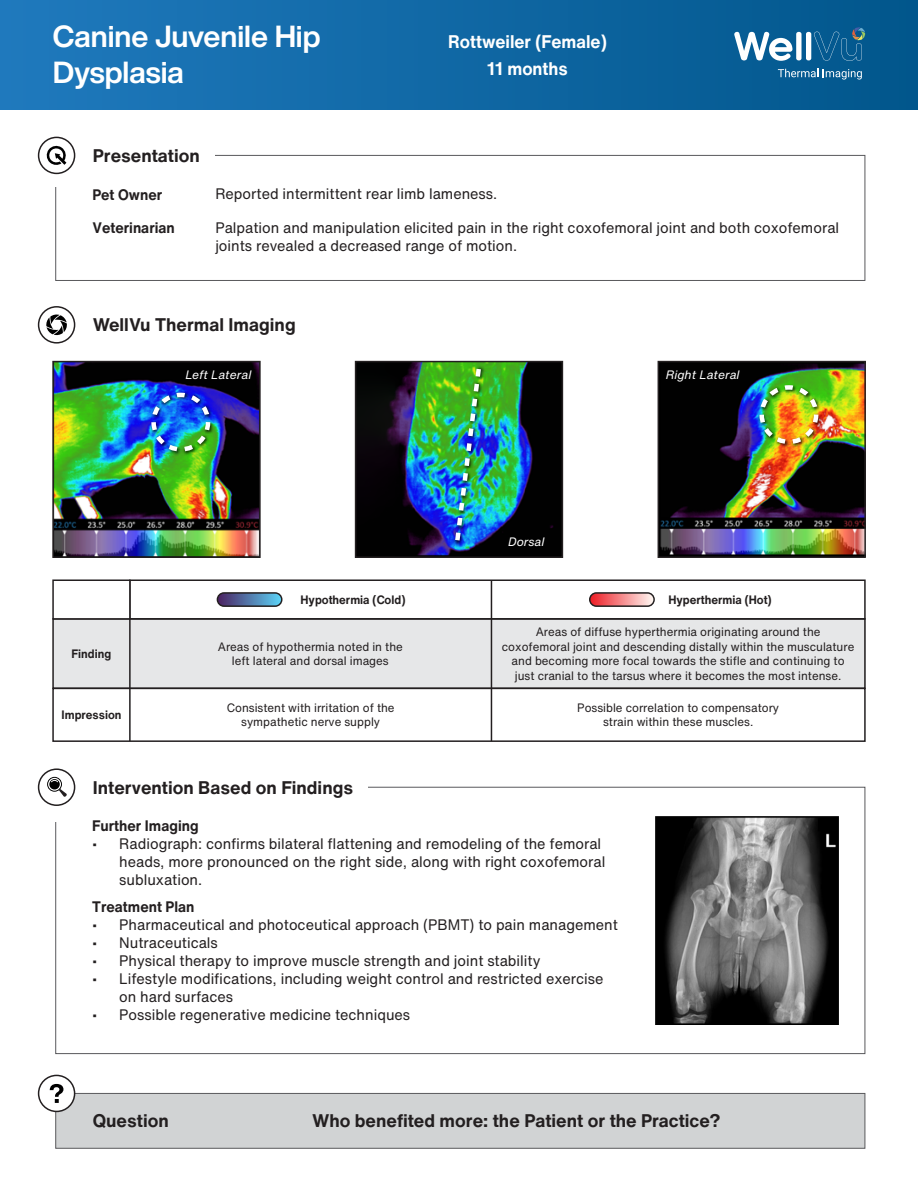
<style>
.page{position:relative;width:918px;height:1188px;background:#fff}
.page>*{position:absolute;margin:0;border:0;box-sizing:border-box;transform-origin:0 0}
.t1{font:700 30px/36px "Helvetica Now Display";color:#fff}
.t2{font:700 18px "Helvetica Now Text";color:#231f20}
.t3{font:700 18px/27.6px "Helvetica Now Text";color:#fff;text-align:center;scale:.96 1}
.t4{font:15px/18px "Helvetica Now Text";color:#231f20;scale:.96 1}
.t5{font:700 15px "Helvetica Now Text";color:#231f20;scale:.96 1}
.t6{font:12px/14.4px "Helvetica Now Text";color:#231f20;text-align:center;scale:.96 1}
.t7{font:700 12px "Helvetica Now Text";color:#231f20;scale:.96 1}
.t8{font:italic 12px "Helvetica Now Text";color:#fff}
</style>
<div class="page">
<div style="left:53px;top:619px;width:812px;height:69px;background:#e6e7e8"></div>
<div style="left:55px;top:1093px;width:810px;height:56px;background:#d1d3d4;border:1px solid #59595c"></div>
<img style="left:358px;top:364px;width:202px;height:191px">
<img style="left:453px;top:364px;width:34px;height:183px">
<img style="left:452px;top:364px;width:32px;height:181px">
<div style="left:0;top:0;width:918px;height:110px;background:linear-gradient(to right,#1f79bd,#01568c)"></div>
<div style="left:55px;top:155px;width:810px;height:126px;border:1px solid #59595c"></div>
<div style="left:43px;top:138px;width:172px;height:49px;background:#fff"></div>
<div style="left:38px;top:137px;width:37px;height:37px;border:2px solid #231f20;border-radius:50%"></div>
<div style="left:38px;top:306px;width:37px;height:38px;border:2px solid #231f20;border-radius:50%"></div>
<div style="left:38px;top:768px;width:37px;height:38px;border:2px solid #231f20;border-radius:50%"></div>
<svg style="left:47px;top:777px;width:20px;height:20px"></svg>
<svg style="left:734px;top:27px;width:131px;height:34px"></svg>
<svg style="left:778px;top:69px;width:84px;height:11px"></svg>
<div style="left:129px;top:579px;width:737px;height:41px;background:#fff;border:2px solid #231f20"></div>
<div style="left:52px;top:618px;width:814px;height:71px;border:2px solid #231f20"></div>
<div style="left:52px;top:688px;width:814px;height:54px;background:#fff;border:2px solid #231f20"></div>
<svg style="left:217px;top:592px;width:66px;height:15px"></svg>
<hr style="left:491px;top:580px;width:1px;height:161px;background:#231f20">
<svg style="left:589px;top:592px;width:66px;height:15px"></svg>
<hr style="left:129px;top:619px;width:2px;height:122px;background:#231f20">
<img style="left:656px;top:816px;width:182px;height:209px">
<svg style="left:46px;top:314px;width:21px;height:22px"></svg>
<svg style="left:46px;top:145px;width:21px;height:20px"></svg>
<div style="left:39px;top:1075px;width:36px;height:36px;background:#fff;border-radius:50%"></div>
<div style="left:38px;top:1075px;width:37px;height:37px;border:2px solid #231f20;border-radius:50%"></div>
<img style="left:55px;top:364px;width:203px;height:191px">
<img style="left:148px;top:390px;width:68px;height:67px">
<div style="left:151px;top:393px;width:59px;height:59px;border:4px dashed #fff;border-radius:50%"></div>
<img style="left:661px;top:364px;width:202px;height:191px">
<img style="left:757px;top:382px;width:68px;height:68px">
<div style="left:759px;top:385px;width:59px;height:59px;border:4px dashed #fff;border-radius:50%"></div>
<div style="left:52px;top:361px;width:209px;height:197px;border:2px solid #231f20"></div>
<div style="left:355px;top:361px;width:208px;height:197px;border:2px solid #231f20"></div>
<div style="left:658px;top:361px;width:208px;height:197px;border:2px solid #231f20"></div>
<div style="left:52px;top:579px;width:79px;height:41px;background:#fff;border:2px solid #231f20"></div>
<svg style="left:50px;top:1084px;width:13px;height:19px"></svg>
<h1 class="t1" style="left:53px;top:19px;width:269px">Canine Juvenile Hip<br>Dysplasia</h1>
<p class="t3" style="left:448px;top:27px;width:167px">Rottweiler (Female)<br>11 months</p>
<p class="t2" style="left:93px;top:142px;width:109px">Presentation</p>
<p class="t5" style="left:92px;top:183px;width:74px">Pet Owner</p>
<p class="t5" style="left:92px;top:216px;width:87px">Veterinarian</p>
<p class="t4" style="left:215px;top:185px;width:295px">Reported intermittent rear limb lameness.</p>
<p class="t4" style="left:215px;top:219px;width:651px">Palpation and manipulation elicited pain in the right coxofemoral joint and both coxofemoral joints revealed a decreased range of motion.</p>
<p class="t2" style="left:93px;top:311px;width:204px">WellVu Thermal Imaging</p>
<p class="t8" style="left:186px;top:366px;width:67px">Left Lateral</p>
<p class="t8" style="left:666px;top:366px;width:75px">Right Lateral</p>
<p class="t7" style="left:301px;top:591px;width:111px">Hypothermia (Cold)</p>
<p class="t7" style="left:72px;top:645px;width:43px">Finding</p>
<p class="t6" style="left:218px;top:639px;width:194px">Areas of hypothermia noted in the left lateral and dorsal images</p>
<p class="t7" style="left:62px;top:706px;width:64px">Impression</p>
<p class="t6" style="left:227px;top:700px;width:176px">Consistent with irritation of the sympathetic nerve supply</p>
<p class="t2" style="left:93px;top:774px;width:262px">Intervention Based on Findings</p>
<p class="t8" style="left:508px;top:533px;width:38px">Dorsal</p>
<p class="t7" style="left:668px;top:591px;width:109px">Hyperthermia (Hot)</p>
<p class="t6" style="left:502px;top:625px;width:369px">Areas of diffuse hyperthermia originating around the coxofemoral joint and descending distally within the musculature and becoming more focal towards the stifle and continuing to just cranial to the tarsus where it becomes the most intense.</p>
<p class="t6" style="left:577px;top:700px;width:212px">Possible correlation to compensatory strain within these muscles.</p>
<p class="t5" style="left:92px;top:815px;width:112px">Further Imaging</p>
<p class="t4" style="left:119px;top:835px;width:508px;text-indent:-27px">• Radiograph: confirms bilateral flattening and remodeling of the femoral heads, more pronounced on the right side, along with right coxofemoral subluxation.</p>
<p class="t5" style="left:92px;top:896px;width:108px">Treatment Plan</p>
<p class="t4" style="left:92px;top:916px;width:549px">• Pharmaceutical and photoceutical approach (PBMT) to pain management</p>
<p class="t4" style="left:92px;top:934px;width:132px">• Nutraceuticals</p>
<p class="t4" style="left:92px;top:952px;width:468px">• Physical therapy to improve muscle strength and joint stability</p>
<p class="t4" style="left:119px;top:970px;width:506px;text-indent:-27px">• Lifestyle modifications, including weight control and restricted exercise on hard surfaces</p>
<p class="t4" style="left:92px;top:1006px;width:333px">• Possible regenerative medicine techniques</p>
<p class="t2" style="left:93px;top:1107px;width:77px">Question</p>
<p class="t2" style="left:312px;top:1107px;width:410px">Who benefited more: the Patient or the Practice?</p>
</div>
